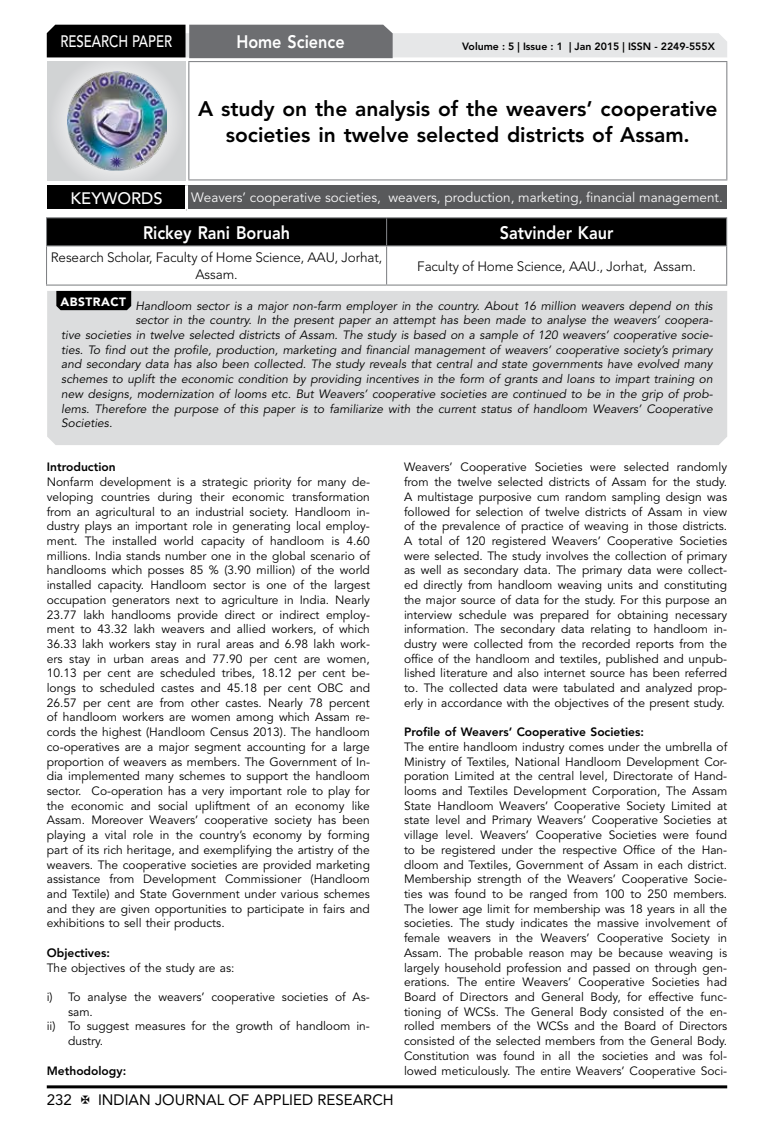
<style>
.page{position:relative;width:774px;height:1136px;background:#fff}
.page>*{position:absolute;margin:0;border:0;box-sizing:border-box;transform-origin:0 0}
.t1{font:800 21px/26.2px "Avenir LT Std";color:#000;text-align:center}
.t2{font:800 18px "Avenir LT Std";color:#fff;scale:.9 1}
.t3{font:500 16.5px "Avenir LT Std";color:#fff;scale:.8 1}
.t4{font:500 16.5px "Avenir LT Std";color:#fff}
.t5{font:15px "Avenir LT Std";color:#000}
.t6{font:300 13.5px/16.2px "Avenir LT Std";letter-spacing:-.01em;color:#000;text-align:center}
.t7{font:13.5px "Avenir LT Std";color:#f8f8f9}
.t8{font:12px/14.7px "Avenir LT Std";color:#000;text-align:justify}
.t9{font:italic 12px "Avenir LT Std";color:#000}
.t10{font:800 12px "Avenir LT Std";color:#000}
.t11{font:800 10.5px "Avenir LT Std";color:#000}
</style>
<div class="page">
<hr style="left:47px;top:1085px;width:680px;height:3px;background:#000">
<div style="left:48px;top:62px;width:137px;height:118px;background:linear-gradient(to right,#d9dadb,#d9dadb)"></div>
<img style="left:68px;top:71px;width:99px;height:100px">
<svg style="left:47px;top:25px;width:680px;height:33px;background:#979899"></svg>
<hr style="left:188px;top:61px;width:539px;height:1px;background:#808285">
<hr style="left:188px;top:62px;width:1px;height:117px;background:#808285">
<hr style="left:726px;top:62px;width:1px;height:117px;background:#808285">
<hr style="left:188px;top:179px;width:539px;height:1px;background:#808285">
<hr style="left:46px;top:217px;width:341px;height:1px;background:#808285">
<hr style="left:387px;top:217px;width:340px;height:1px;background:#808285">
<div style="left:46px;top:218px;width:681px;height:27px;background:#000"></div>
<hr style="left:46px;top:245px;width:341px;height:1px;background:#808285">
<hr style="left:46px;top:246px;width:1px;height:38px;background:#808285">
<hr style="left:387px;top:245px;width:340px;height:1px;background:#808285">
<hr style="left:386px;top:246px;width:1px;height:38px;background:#808285">
<hr style="left:726px;top:246px;width:1px;height:38px;background:#808285">
<hr style="left:46px;top:284px;width:341px;height:1px;background:#808285">
<hr style="left:387px;top:284px;width:340px;height:1px;background:#808285">
<div style="left:47px;top:185px;width:139px;height:25px;background:#000"></div>
<div style="left:186px;top:185px;width:541px;height:25px;background:#58595b"></div>
<hr style="left:185px;top:185px;width:3px;height:24px;background:#fff">
<hr style="left:47px;top:209px;width:139px;height:3px;background:#fff">
<hr style="left:186px;top:209px;width:541px;height:3px;background:#fff">
<div style="left:47px;top:291px;width:680px;height:154px;background:#dcddde"></div>
<svg style="left:56px;top:291px;width:75px;height:19px"></svg>
<h3 class="t3" style="left:60px;top:32px;width:139px">RESEARCH PAPER</h3>
<h2 class="t2" style="left:236px;top:31px;width:122px">Home Science</h2>
<p class="t11" style="left:462px;top:41px;width:254px">Volume : 5 | Issue : 1 | Jan 2015 | ISSN - 2249-555X</p>
<h1 class="t1" style="left:198px;top:95px;width:521px">A study on the analysis of the weavers’ cooperative societies in twelve selected districts of Assam.</h1>
<h3 class="t4" style="left:71px;top:189px;width:94px">KEYWORDS</h3>
<p class="t7" style="left:191px;top:189px;width:533px">Weavers’ cooperative societies, weavers, production, marketing, financial management.</p>
<h2 class="t2" style="left:143px;top:222px;width:165px">Rickey Rani Boruah</h2>
<h2 class="t2" style="left:500px;top:222px;width:128px">Satvinder Kaur</h2>
<p class="t6" style="left:51px;top:250px;width:333px">Research Scholar, Faculty of Home Science, AAU, Jorhat,<br>Assam.</p>
<p class="t6" style="left:417px;top:258px;width:280px">Faculty of Home Science, AAU., Jorhat, Assam.</p>
<p class="t9" style="left:61px;top:298px;width:654px"><sup>ABSTRACT</sup> Handloom sector is a major non-farm employer in the country. About 16 million weavers depend on this</p>
<p class="t9" style="left:135px;top:313px;width:579px">sector in the country. In the present paper an attempt has been made to analyse the weavers’ coopera-</p>
<p class="t9" style="left:61px;top:328px;width:653px">tive societies in twelve selected districts of Assam. The study is based on a sample of 120 weavers’ cooperative socie-</p>
<p class="t9" style="left:61px;top:342px;width:653px">ties. To find out the profile, production, marketing and financial management of weavers’ cooperative society’s primary</p>
<p class="t9" style="left:61px;top:357px;width:653px">and secondary data has also been collected. The study reveals that central and state governments have evolved many</p>
<p class="t9" style="left:61px;top:372px;width:653px">schemes to uplift the economic condition by providing incentives in the form of grants and loans to impart training on</p>
<p class="t9" style="left:61px;top:387px;width:653px">new designs, modernization of looms etc. But Weavers’ cooperative societies are continued to be in the grip of prob-</p>
<p class="t9" style="left:61px;top:401px;width:653px">lems. Therefore the purpose of this paper is to familiarize with the current status of handloom Weavers’ Cooperative</p>
<p class="t9" style="left:61px;top:416px;width:53px">Societies.</p>
<p class="t10" style="left:47px;top:460px;width:70px">Introduction</p>
<p class="t8" style="left:47px;top:475px;width:325px">Nonfarm development is a strategic priority for many de&shy;veloping countries during their economic transformation from an agricultural to an industrial society. Handloom in&shy;dustry plays an important role in generating local employ&shy;ment. The installed world capacity of handloom is 4.60 millions. India stands number one in the global scenario of handlooms which posses 85 % (3.90 million) of the world installed capacity. Handloom sector is one of the largest occupation generators next to agriculture in India. Nearly 23.77 lakh handlooms provide direct or indirect employ&shy;ment to 43.32 lakh weavers and allied workers, of which 36.33 lakh workers stay in rural areas and 6.98 lakh work&shy;ers stay in urban areas and 77.90 per cent are women, 10.13 per cent are scheduled tribes, 18.12 per cent be&shy;longs to scheduled castes and 45.18 per cent OBC and 26.57 per cent are from other castes. Nearly 78 percent of handloom workers are women among which Assam re&shy;cords the highest (Handloom Census 2013). The handloom co-operatives are a major segment accounting for a large proportion of weavers as members. The Government of In&shy;dia implemented many schemes to support the handloom sector. Co-operation has a very important role to play for the economic and social upliftment of an economy like Assam. Moreover Weavers’ cooperative society has been playing a vital role in the country’s economy by forming part of its rich heritage, and exemplifying the artistry of the weavers. The cooperative societies are provided marketing assistance from Development Commissioner (Handloom and Textile) and State Government under various schemes and they are given opportunities to participate in fairs and exhibitions to sell their products.</p>
<p class="t10" style="left:47px;top:945px;width:65px">Objectives:</p>
<p class="t8" style="left:47px;top:960px;width:189px">The objectives of the study are as:</p>
<p class="t8" style="left:47px;top:989px;width:325px">i) To analyse the weavers’ cooperative societies of As-</p>
<p class="t8" style="left:68px;top:1004px;width:26px">sam.</p>
<p class="t8" style="left:47px;top:1019px;width:325px">ii) To suggest measures for the growth of handloom in-</p>
<p class="t8" style="left:68px;top:1033px;width:37px">dustry.</p>
<p class="t10" style="left:47px;top:1063px;width:81px">Methodology:</p>
<p class="t8" style="left:404px;top:460px;width:325px">Weavers’ Cooperative Societies were selected randomly from the twelve selected districts of Assam for the study.<br>A multistage purposive cum random sampling design was followed for selection of twelve districts of Assam in view of the prevalence of practice of weaving in those districts.<br>A total of 120 registered Weavers’ Cooperative Societies were selected. The study involves the collection of primary as well as secondary data. The primary data were collect&shy;ed directly from handloom weaving units and constituting the major source of data for the study. For this purpose an interview schedule was prepared for obtaining necessary information. The secondary data relating to handloom in&shy;dustry were collected from the recorded reports from the office of the handloom and textiles, published and unpub&shy;lished literature and also internet source has been referred to. The collected data were tabulated and analyzed prop&shy;erly in accordance with the objectives of the present study.</p>
<p class="t10" style="left:404px;top:724px;width:241px">Profile of Weavers’ Cooperative Societies:</p>
<p class="t8" style="left:404px;top:739px;width:325px">The entire handloom industry comes under the umbrella of Ministry of Textiles, National Handloom Development Cor&shy;poration Limited at the central level, Directorate of Hand&shy;looms and Textiles Development Corporation, The Assam State Handloom Weavers’ Cooperative Society Limited at state level and Primary Weavers’ Cooperative Societies at village level. Weavers’ Cooperative Societies were found to be registered under the respective Office of the Han&shy;dloom and Textiles, Government of Assam in each district.<br>Membership strength of the Weavers’ Cooperative Socie&shy;ties was found to be ranged from 100 to 250 members.<br>The lower age limit for membership was 18 years in all the societies. The study indicates the massive involvement of female weavers in the Weavers’ Cooperative Society in Assam. The probable reason may be because weaving is largely household profession and passed on through gen&shy;erations. The entire Weavers’ Cooperative Societies had Board of Directors and General Body, for effective func&shy;tioning of WCSs. The General Body consisted of the en&shy;rolled members of the WCSs and the Board of Directors consisted of the selected members from the General Body.<br>Constitution was found in all the societies and was fol&shy;lowed meticulously. The entire Weavers’ Cooperative Soci-</p>
<p class="t5" style="left:47px;top:1090px;width:27px">232</p>
<p class="t5" style="left:98px;top:1090px;width:297px">INDIAN JOURNAL OF APPLIED RESEARCH</p>
</div>
